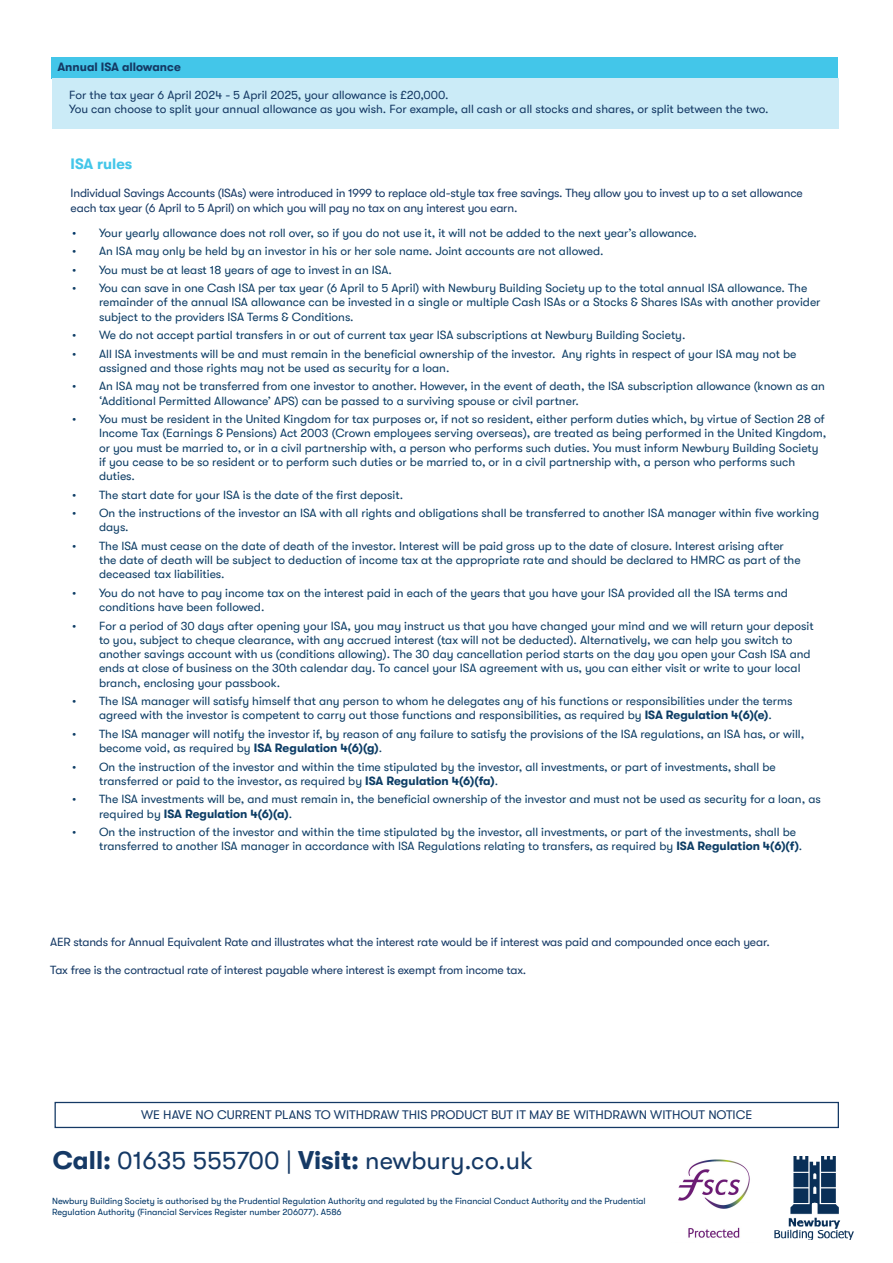
<style>
.page{position:relative;width:893px;height:1263px;background:#fff}
.page>*{position:absolute;margin:0;border:0;box-sizing:border-box;transform-origin:0 0}
.t1{font:25.5px "GT Walsheim";color:#153965}
.t2{font:700 15px "GT Walsheim";color:#43c6e9}
.t3{font:12.6px "GT Walsheim";color:#153965}
.t4{font:12px/14.2px "GT Walsheim";color:#0d3d65}
.t5{font:12px/14.4px "GT Walsheim";letter-spacing:-.015em;color:#153965}
.t6{font:12px "GT Walsheim";color:#143964}
.t7{font:700 12px "GT Walsheim";color:#143964}
.t8{font:9px/10.5px "GT Walsheim";color:#003667}
.s1{color:#003667}
.s2{font-weight:700}
</style>
<div class="page">
<div style="left:55px;top:1102px;width:784px;height:26px;border:1px solid #153965"></div>
<img style="left:774px;top:1157px;width:80px;height:83px">
<img style="left:678px;top:1159px;width:72px;height:79px">
<div style="left:51px;top:57px;width:787px;height:22px;background:#43c6e9"></div>
<div style="left:52px;top:79px;width:786px;height:50px;background:#cbebf7"></div>
<p class="t7" style="left:57px;top:60px;width:125px">Annual ISA allowance</p>
<p class="t6" style="left:69px;top:88px;width:381px">For the tax year 6 April 2024 - 5 April 2025, your allowance is £20,000.</p>
<p class="t6" style="left:69px;top:102px;width:701px">You can choose to split your annual allowance as you wish. For example, all cash or all stocks and shares, or split between the two.</p>
<p class="t2" style="left:71px;top:155px;width:63px">ISA rules</p>
<p class="t5" style="left:71px;top:186px;width:734px">Individual Savings Accounts (ISAs) were introduced in 1999 to replace old-style tax free savings. They allow you to invest up to a set allowance each tax year (6 April to 5 April) on which you will pay no tax on any interest you earn.</p>
<p class="t4" style="left:72px;top:225px;width:626px"><span class="s1">•</span> Your yearly allowance does not roll over, so if you do not use it, it will not be added to the next year’s allowance.</p>
<p class="t4" style="left:72px;top:244px;width:533px">• An ISA may only be held by an investor in his or her sole name. Joint accounts are not allowed.</p>
<p class="t4" style="left:72px;top:262px;width:321px">• You must be at least 18 years of age to invest in an ISA.</p>
<p class="t4" style="left:99px;top:281px;width:723px;text-indent:-27px">• You can save in one Cash ISA per tax year (6 April to 5 April) with Newbury Building Society up to the total annual ISA allowance. The remainder of the annual ISA allowance can be invested in a single or multiple Cash ISAs or a Stocks &amp; Shares ISAs with another provider subject to the providers ISA Terms &amp; Conditions.</p>
<p class="t4" style="left:72px;top:328px;width:615px">• We do not accept partial transfers in or out of current tax year ISA subscriptions at Newbury Building Society.</p>
<p class="t4" style="left:99px;top:346px;width:699px;text-indent:-27px">• All ISA investments will be and must remain in the beneficial ownership of the investor. Any rights in respect of your ISA may not be assigned and those rights may not be used as security for a loan.</p>
<p class="t4" style="left:99px;top:379px;width:727px;text-indent:-27px">• An ISA may not be transferred from one investor to another. However, in the event of death, the ISA subscription allowance (known as an ‘Additional Permitted Allowance’ APS) can be passed to a surviving spouse or civil partner.</p>
<p class="t4" style="left:99px;top:412px;width:729px;text-indent:-27px">• You must be resident in the United Kingdom for tax purposes or, if not so resident, either perform duties which, by virtue of Section 28 of Income Tax (Earnings &amp; Pensions) Act 2003 (Crown employees serving overseas), are treated as being performed in the United Kingdom, or you must be married to, or in a civil partnership with, a person who performs such duties. You must inform Newbury Building Society if you cease to be so resident or to perform such duties or be married to, or in a civil partnership with, a person who performs such duties.</p>
<p class="t4" style="left:72px;top:487px;width:332px">• The start date for your ISA is the date of the first deposit.</p>
<p class="t4" style="left:99px;top:506px;width:722px;text-indent:-27px">• On the instructions of the investor an ISA with all rights and obligations shall be transferred to another ISA manager within five working days.</p>
<p class="t4" style="left:99px;top:539px;width:703px;text-indent:-27px">• The ISA must cease on the date of death of the investor. Interest will be paid gross up to the date of closure. Interest arising after the date of death will be subject to deduction of income tax at the appropriate rate and should be declared to HMRC as part of the deceased tax liabilities.</p>
<p class="t4" style="left:99px;top:586px;width:690px;text-indent:-27px">• You do not have to pay income tax on the interest paid in each of the years that you have your ISA provided all the ISA terms and conditions have been followed.</p>
<p class="t4" style="left:99px;top:618px;width:716px;text-indent:-27px">• For a period of 30 days after opening your ISA, you may instruct us that you have changed your mind and we will return your deposit to you, subject to cheque clearance, with any accrued interest (tax will not be deducted). Alternatively, we can help you switch to another savings account with us (conditions allowing). The 30 day cancellation period starts on the day you open your Cash ISA and ends at close of business on the 30th calendar day. To cancel your ISA agreement with us, you can either visit or write to your local branch, enclosing your passbook.</p>
<p class="t4" style="left:72px;top:694px;width:722px;text-align:center">• The ISA manager will satisfy himself that any person to whom he delegates any of his functions or responsibilities under the terms agreed with the investor is competent to carry out those functions and responsibilities, as required by <span class="s2">ISA Regulation 4(6)(e)</span>.</p>
<p class="t4" style="left:99px;top:727px;width:707px;text-indent:-27px">• The ISA manager will notify the investor if, by reason of any failure to satisfy the provisions of the ISA regulations, an ISA has, or will, become void, as required by <span class="s2">ISA Regulation 4(6)(g)</span>.</p>
<p class="t4" style="left:99px;top:759px;width:678px;text-indent:-27px">• On the instruction of the investor and within the time stipulated by the investor, all investments, or part of investments, shall be transferred or paid to the investor, as required by <span class="s2">ISA Regulation 4(6)(fa)</span>.</p>
<p class="t4" style="left:99px;top:792px;width:723px;text-indent:-27px">• The ISA investments will be, and must remain in, the beneficial ownership of the investor and must not be used as security for a loan, as required by <span class="s2">ISA Regulation 4(6)(a)</span>.</p>
<p class="t4" style="left:99px;top:825px;width:705px;text-indent:-27px">• On the instruction of the investor and within the time stipulated by the investor, all investments, or part of the investments, shall be transferred to another ISA manager in accordance with ISA Regulations relating to transfers, as required by <span class="s2">ISA Regulation 4(6)(f)</span>.</p>
<p class="t5" style="left:50px;top:934px;width:721px">AER stands for Annual Equivalent Rate and illustrates what the interest rate would be if interest was paid and compounded once each year.</p>
<p class="t5" style="left:50px;top:963px;width:477px">Tax free is the contractual rate of interest payable where interest is exempt from income tax.</p>
<p class="t3" style="left:141px;top:1107px;width:613px">WE HAVE NO CURRENT PLANS TO WITHDRAW THIS PRODUCT BUT IT MAY BE WITHDRAWN WITHOUT NOTICE</p>
<p class="t1" style="left:53px;top:1146px;width:481px"><span class="s2">Call:</span> 01635 555700 | <span class="s2">Visit:</span> newbury.co.uk</p>
<p class="t8" style="left:52px;top:1196px;width:595px">Newbury Building Society is authorised by the Prudential Regulation Authority and regulated by the Financial Conduct Authority and the Prudential<br>Regulation Authority (Financial Services Register number 206077). A586</p>
</div>
